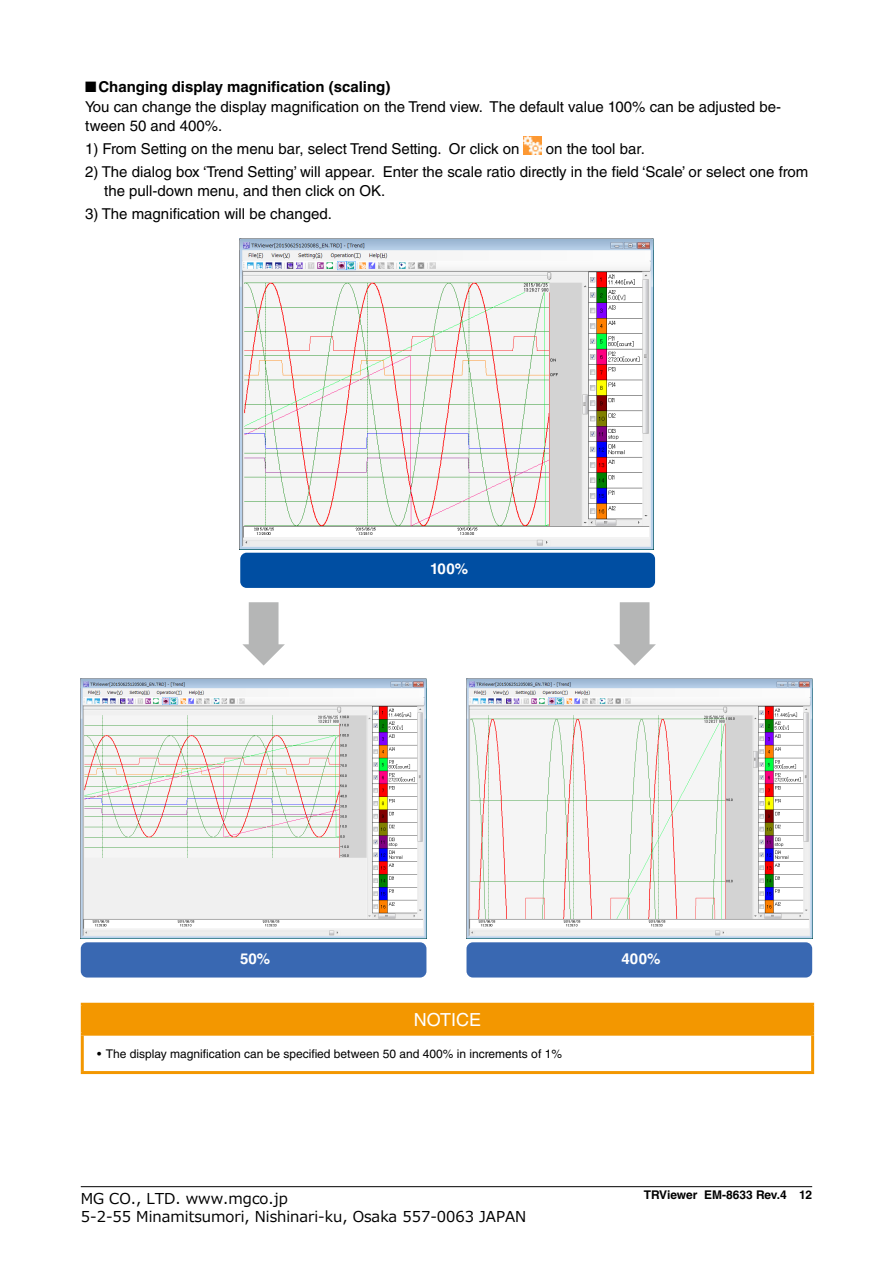
<style>
.page{position:relative;width:893px;height:1263px;background:#fff}
.page>*{position:absolute;margin:0;border:0;box-sizing:border-box;transform-origin:0 0}
.t1{font:18px "Helvetica LT Std";color:#fff}
.t2{font:15px/20.9px "Helvetica LT Std";color:#000}
.t3{font:15px "Meiryo";color:#000}
.t4{font:700 15px "Helvetica LT Std";color:#fff}
.t5{font:12px "Helvetica LT Std";color:#000}
.t6{font:700 12px "Helvetica LT Std";color:#000}
.s1{font-weight:700}
</style>
<div class="page">
<hr style="left:81px;top:1186px;width:731px;height:1px;background:#000">
<img style="left:524px;top:136px;width:18px;height:18px">
<img style="left:239px;top:238px;width:415px;height:311px">
<img style="left:466px;top:679px;width:346px;height:259px">
<img style="left:81px;top:679px;width:345px;height:259px">
<div style="left:240px;top:553px;width:415px;height:35px;background:#004ea2;border-radius:6px"></div>
<div style="left:81px;top:942px;width:345px;height:35px;background:#3968b2;border-radius:6px"></div>
<div style="left:466px;top:942px;width:346px;height:35px;background:#3968b2;border-radius:6px"></div>
<svg style="left:242px;top:602px;width:43px;height:63px"></svg>
<svg style="left:613px;top:602px;width:43px;height:63px"></svg>
<div style="left:82px;top:1004px;width:731px;height:30px;background:#f39700"></div>
<hr style="left:81px;top:1003px;width:733px;height:3px;background:#f39700">
<hr style="left:81px;top:1006px;width:3px;height:27px;background:#f39700">
<hr style="left:811px;top:1006px;width:3px;height:27px;background:#f39700">
<hr style="left:81px;top:1033px;width:733px;height:3px;background:#f39700">
<hr style="left:81px;top:1036px;width:3px;height:35px;background:#f39700">
<hr style="left:811px;top:1036px;width:3px;height:35px;background:#f39700">
<hr style="left:81px;top:1071px;width:733px;height:3px;background:#f39700">
<p class="t2" style="left:85px;top:76px;width:698px">■<span class="s1">Changing display magnification (scaling)<br></span>You can change the display magnification on the Trend view. The default value 100% can be adjusted be-</p>
<p class="t2" style="left:85px;top:115px;width:139px">tween 50 and 400%.</p>
<p class="t2" style="left:85px;top:138px;width:436px">1) From Setting on the menu bar, select Trend Setting. Or click on</p>
<p class="t2" style="left:546px;top:138px;width:101px">on the tool bar.</p>
<p class="t2" style="left:104px;top:163px;width:706px;line-height:18.8px;text-indent:-19px">2) The dialog box ‘Trend Setting’ will appear. Enter the scale ratio directly in the field ‘Scale’ or select one from the pull-down menu, and then click on OK.</p>
<p class="t2" style="left:85px;top:203px;width:248px">3) The magnification will be changed.</p>
<p class="t4" style="left:430px;top:560px;width:40px">100%</p>
<p class="t4" style="left:240px;top:949px;width:32px">50%</p>
<p class="t4" style="left:621px;top:949px;width:40px">400%</p>
<p class="t1" style="left:414px;top:1009px;width:69px">NOTICE</p>
<p class="t5" style="left:97px;top:1046px;width:466px">• The display magnification can be specified between 50 and 400% in increments of 1%</p>
<p class="t3" style="left:81px;top:1188px;width:209px">MG CO., LTD. www.mgco.jp</p>
<p class="t6" style="left:644px;top:1188px;width:170px">TRViewer EM-8633 Rev.4 12</p>
<p class="t3" style="left:81px;top:1206px;width:447px">5-2-55 Minamitsumori, Nishinari-ku, Osaka 557-0063 JAPAN</p>
</div>
